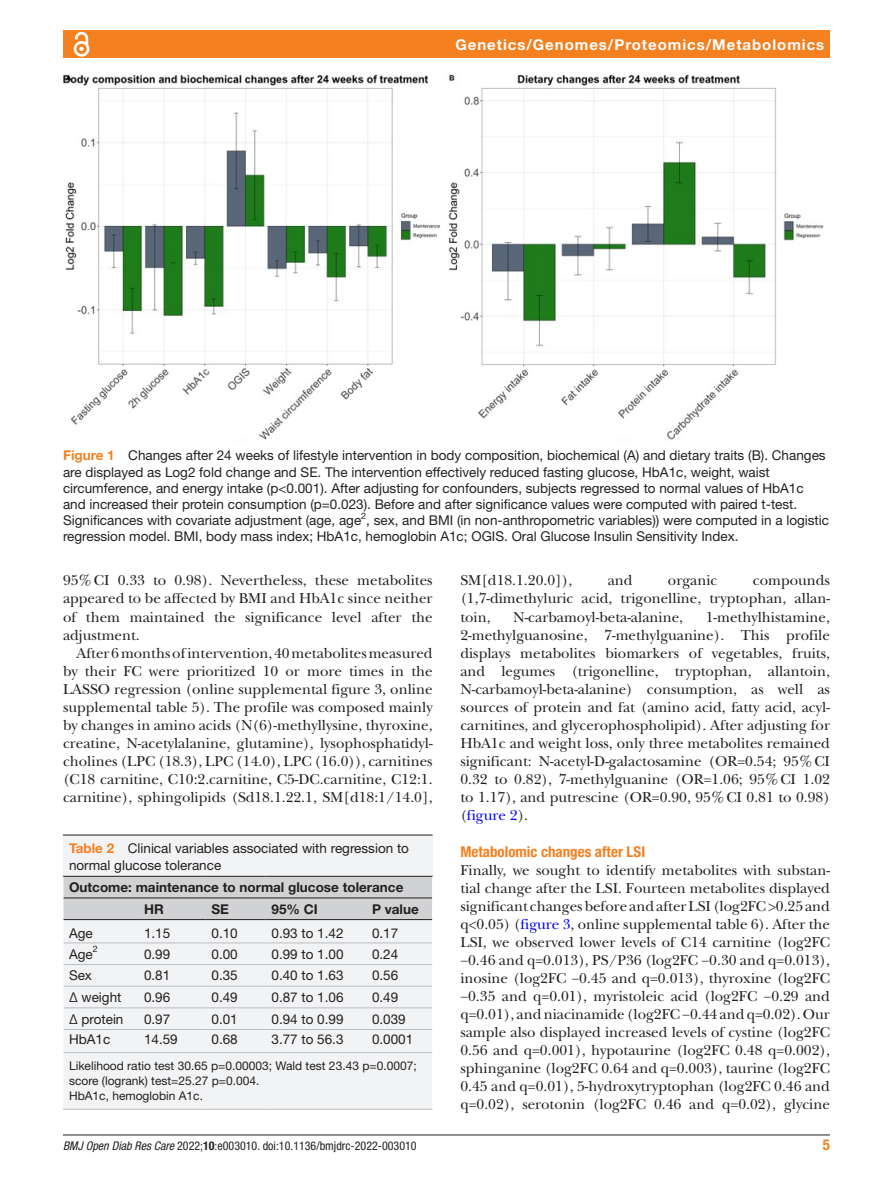
<style>
.page{position:relative;width:893px;height:1191px;background:#fff}
.page>*{position:absolute;margin:0;border:0;box-sizing:border-box;transform-origin:0 0}
.t1{font:15px/18px "New Baskerville";color:#231f20;text-align:justify}
.t2{font:700 15px "Helvetica Neue LT Std";letter-spacing:.065em;color:#fff}
.t3{font:700 condensed 15px "Helvetica Neue LT Std";color:#f58020}
.t4{font:13.5px/16.2px "Helvetica Neue LT Std";color:#231f20}
.t5{font:700 13.5px/21.6px "Helvetica Neue LT Std";color:#231f20}
.t6{font:12px/15px "Helvetica Neue LT Std";color:#231f20}
.t7{font:condensed 12px "Helvetica Neue LT Std";color:#231f20}
.t8{font:9px "Helvetica Neue LT Std";color:#231f20}
.s1{font-weight:700;color:#f58020}
.s2{color:#00f}
.s3{font-style:italic}
.s4{font-weight:700}
</style>
<div class="page">
<hr style="left:63px;top:1134px;width:767px;height:1px;background:#231f20">
<div style="left:63px;top:31px;width:767px;height:27px;background:#f58020"></div>
<svg style="left:73px;top:31px;width:17px;height:26px"></svg>
<img style="left:63px;top:74px;width:761px;height:366px">
<div style="left:63px;top:835px;width:370px;height:274px;background:#f2f3f4"></div>
<hr style="left:63px;top:834px;width:370px;height:1px;background:#231f20">
<hr style="left:138px;top:1052px;width:68px;height:1px;background:#bcbdc0">
<hr style="left:206px;top:1052px;width:60px;height:1px;background:#bcbdc0">
<hr style="left:266px;top:1052px;width:100px;height:1px;background:#bcbdc0">
<hr style="left:63px;top:1052px;width:75px;height:1px;background:#bcbdc0">
<hr style="left:366px;top:1052px;width:66px;height:1px;background:#bcbdc0">
<hr style="left:63px;top:1109px;width:75px;height:1px;background:#bcbdc0">
<hr style="left:138px;top:1109px;width:68px;height:1px;background:#bcbdc0">
<hr style="left:206px;top:1109px;width:60px;height:1px;background:#bcbdc0">
<hr style="left:266px;top:1109px;width:100px;height:1px;background:#bcbdc0">
<hr style="left:366px;top:1109px;width:67px;height:1px;background:#bcbdc0">
<hr style="left:63px;top:1052px;width:1px;height:57px;background:#fff">
<svg style="left:63px;top:876px;width:370px;height:176px"></svg>
<hr style="left:432px;top:1052px;width:1px;height:57px;background:#fff">
<p class="t2" style="left:456px;top:35px;width:370px">Genetics/Genomes/Proteomics/Metabolomics</p>
<p class="t4" style="left:63px;top:447px;width:768px"><span class="s1">Figure 1</span> Changes after 24 weeks of lifestyle intervention in body composition, biochemical (A) and dietary traits (B). Changes are displayed as Log2 fold change and SE. The intervention effectively reduced fasting glucose, HbA1c, weight, waist circumference, and energy intake (p&lt;0.001). After adjusting for confounders, subjects regressed to normal values of HbA1c and increased their protein consumption (p=0.023). Before and after significance values were computed with paired t-test.<br>Significances with covariate adjustment (age, age<sup>2</sup>, sex, and BMI (in non-anthropometric variables)) were computed in a logistic regression model. BMI, body mass index; HbA1c, hemoglobin A1c; OGIS. Oral Glucose Insulin Sensitivity Index.</p>
<p class="t1" style="left:63px;top:572px;width:371px">95%CI 0.33 to 0.98). Nevertheless, these metabolites appeared to be affected by BMI and HbA1c since neither of them maintained the significance level after the adjustment.</p>
<p class="t1" style="left:63px;top:644px;width:371px;text-indent:14px">After 6months of intervention, 40 metabolites measured by their FC were prioritized 10 or more times in the LASSO regression (online supplemental figure 3, online supplemental table 5). The profile was composed mainly by changes in amino acids (N(6)-methyllysine, thyroxine, creatine, N-acetylalanine, glutamine), lysophosphatidyl&shy;cholines (LPC (18.3), LPC (14.0), LPC (16.0)), carnitines (C18 carnitine, C10:2.carnitine, C5-DC.carnitine, C12:1. carnitine), sphingolipids (Sd18.1.22.1, SM[d18:1/14.0],</p>
<p class="t4" style="left:69px;top:840px;width:341px"><span class="s1">Table 2</span> Clinical variables associated with regression to normal glucose tolerance</p>
<p class="t5" style="left:144px;top:876px;width:261px;text-indent:-75px">Outcome: maintenance to normal glucose tolerance<br>HR</p>
<p class="t5" style="left:212px;top:897px;width:19px">SE</p>
<p class="t5" style="left:272px;top:897px;width:48px">95% CI</p>
<p class="t5" style="left:372px;top:897px;width:48px">P value</p>
<p class="t4" style="left:69px;top:925px;width:25px">Age</p>
<p class="t4" style="left:144px;top:925px;width:28px">1.15</p>
<p class="t4" style="left:212px;top:925px;width:28px">0.10</p>
<p class="t4" style="left:272px;top:925px;width:74px">0.93 to 1.42</p>
<p class="t4" style="left:372px;top:925px;width:28px">0.17</p>
<p class="t4" style="left:69px;top:945px;width:25px">Age</p>
<p class="t8" style="left:93px;top:944px;width:6px">2</p>
<p class="t4" style="left:144px;top:945px;width:28px">0.99</p>
<p class="t4" style="left:212px;top:945px;width:28px">0.00</p>
<p class="t4" style="left:271px;top:945px;width:74px">0.99 to 1.00</p>
<p class="t4" style="left:372px;top:945px;width:28px">0.24</p>
<p class="t4" style="left:69px;top:967px;width:24px">Sex</p>
<p class="t4" style="left:144px;top:967px;width:28px">0.81</p>
<p class="t4" style="left:212px;top:967px;width:28px">0.35</p>
<p class="t4" style="left:271px;top:967px;width:74px">0.40 to 1.63</p>
<p class="t4" style="left:372px;top:967px;width:28px">0.56</p>
<p class="t4" style="left:69px;top:988px;width:54px">Δ weight</p>
<p class="t4" style="left:144px;top:988px;width:28px">0.96</p>
<p class="t4" style="left:212px;top:988px;width:28px">0.49</p>
<p class="t4" style="left:271px;top:988px;width:74px">0.87 to 1.06</p>
<p class="t4" style="left:372px;top:988px;width:28px">0.49</p>
<p class="t4" style="left:69px;top:1010px;width:56px">Δ protein</p>
<p class="t4" style="left:144px;top:1010px;width:28px">0.97</p>
<p class="t4" style="left:212px;top:1010px;width:28px">0.01</p>
<p class="t4" style="left:271px;top:1010px;width:74px">0.94 to 0.99</p>
<p class="t4" style="left:372px;top:1010px;width:35px">0.039</p>
<p class="t4" style="left:69px;top:1030px;width:43px">HbA1c</p>
<p class="t4" style="left:144px;top:1030px;width:35px">14.59</p>
<p class="t4" style="left:212px;top:1030px;width:28px">0.68</p>
<p class="t4" style="left:271px;top:1030px;width:74px">3.77 to 56.3</p>
<p class="t4" style="left:372px;top:1030px;width:43px">0.0001</p>
<p class="t6" style="left:69px;top:1058px;width:349px">Likelihood ratio test 30.65 p=0.00003; Wald test 23.43 p=0.0007; score (logrank) test=25.27 p=0.004.<br>HbA1c, hemoglobin A1c.</p>
<p class="t1" style="left:460px;top:572px;width:113px">SM[d18.1.20.0]),</p>
<p class="t1" style="left:608px;top:572px;width:26px">and</p>
<p class="t1" style="left:668px;top:572px;width:51px">organic</p>
<p class="t1" style="left:460px;top:572px;width:371px;text-indent:292px">compounds (1,7-dimethyluric acid, trigonelline, tryptophan, allan&shy;toin,</p>
<p class="t1" style="left:460px;top:608px;width:371px;text-indent:245px">1-methylhistamine, 2-methylguanosine, 7-methylguanine). This profile displays metabolites biomarkers of vegetables, fruits, and legumes (trigonelline, tryptophan, allantoin, N-carbamoyl-beta-alanine) consumption, as well as sources of protein and fat (amino acid, fatty acid, acyl&shy;carnitines, and glycerophospholipid). After adjusting for HbA1c and weight loss, only three metabolites remained significant: N-acetyl-D-galactosamine (OR=0.54; 95%CI 0.32 to 0.82), 7-methylguanine (OR=1.06; 95%CI 1.02 to 1.17), and putrescine (OR=0.90, 95%CI 0.81 to 0.98) (<span class="s2">figure 2</span>).</p>
<p class="t3" style="left:460px;top:843px;width:186px">Metabolomic changes after LSI</p>
<p class="t1" style="left:460px;top:861px;width:371px">Finally, we sought to identify metabolites with substan&shy;tial change after the LSI. Fourteen metabolites displayed significant changes before and after LSI (log2FC &gt;0.25and q&lt;0.05) (<span class="s2">figure 3</span>, online supplemental table 6). After the LSI, we observed lower levels of C14 carnitine (log2FC −0.46 and q=0.013), PS/P36 (log2FC −0.30 and q=0.013), inosine (log2FC −0.45 and q=0.013), thyroxine (log2FC −0.35 and q=0.01), myristoleic acid (log2FC −0.29 and q=0.01), and niacinamide (log2FC −0.44 and q=0.02). Our sample also displayed increased levels of cystine (log2FC 0.56 and q=0.001), hypotaurine (log2FC 0.48 q=0.002), sphinganine (log2FC 0.64 and q=0.003), taurine (log2FC 0.45 and q=0.01), 5-hydroxytryptophan (log2FC 0.46 and q=0.02), serotonin (log2FC 0.46 and q=0.02), glycine</p>
<p class="t1" style="left:513px;top:608px;width:171px">N-carbamoyl-beta-alanine,</p>
<p class="t7" style="left:63px;top:1138px;width:355px"><span class="s3">BMJ Open Diab Res Care</span> 2022;<span class="s4">10</span>:e003010. doi:10.1136/bmjdrc-2022-003010</p>
<p class="t3" style="left:823px;top:1135px;width:9px">5</p>
</div>
